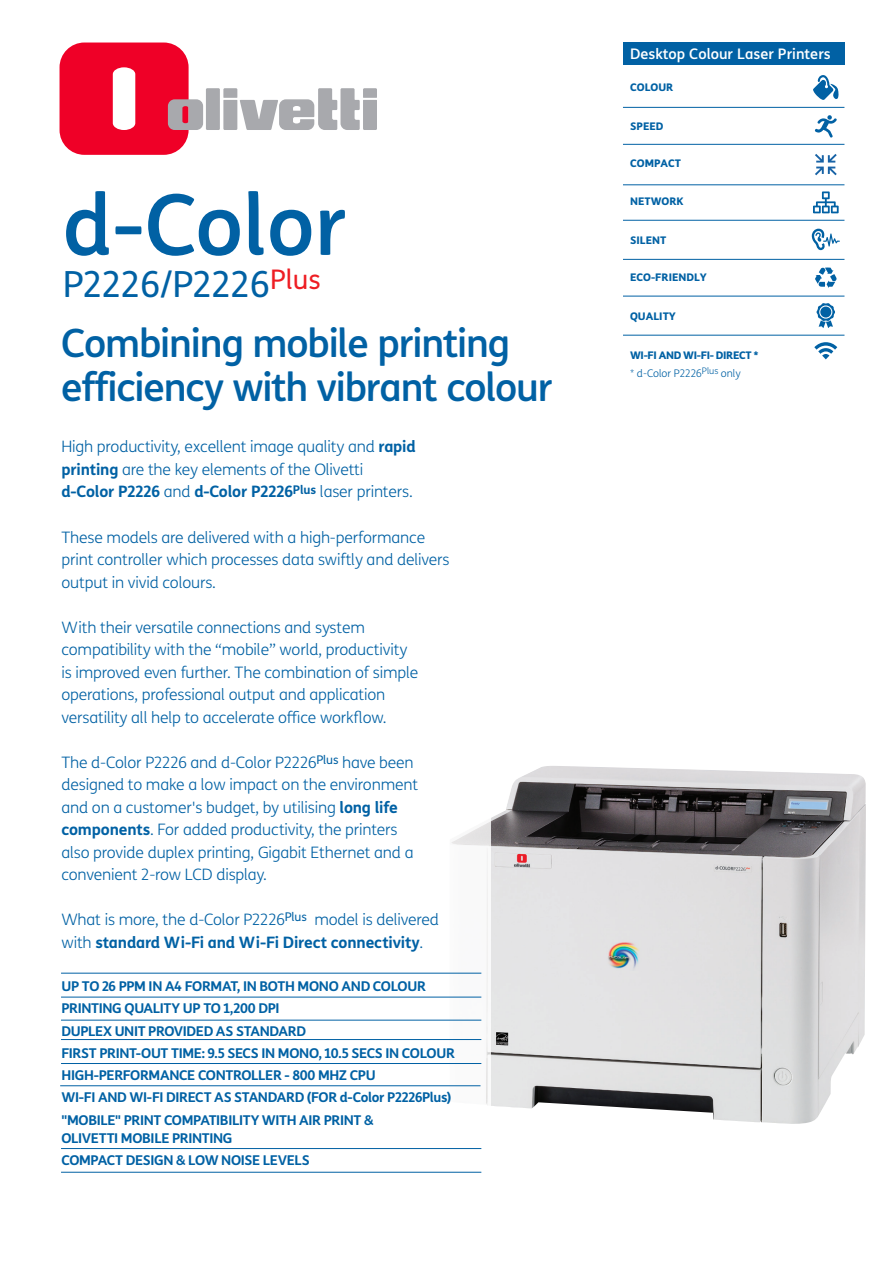
<style>
.page{position:relative;width:893px;height:1263px;background:#fff}
.page>*{position:absolute;margin:0;border:0;box-sizing:border-box;transform-origin:0 0}
.t1{font:500 84px "TIM Sans";color:#0161a4}
.Normale{font:500 39px/43.5px "TIM Sans";letter-spacing:-.03em;color:#0161a4}
.t2{font:36px "TIM Sans";color:#0161a4}
.t3{font:300 15.75px/22.5px "TIM Sans";letter-spacing:-.01em;color:#0161a4}
.Normale-2{font:500 14.55px "TIM Sans";color:#fff}
.t4{font:700 13.5px/18px "TIM Sans";letter-spacing:-.025em;color:#0161a4}
.t5{font:800 10.5px "TIM Sans";color:#0161a4}
.t6{font:800 10.5px "TIM Sans";letter-spacing:-.03em;color:#0161a4}
.t7{font:300 10.5px "TIM Sans";color:#0161a4}
.s1{font-weight:700}
</style>
<div class="page">
<img style="left:491px;top:766px;width:375px;height:358px">
<svg style="left:813px;top:75px;width:26px;height:25px"></svg>
<hr style="left:623px;top:107px;width:221px;height:1px;background:#0161a4">
<hr style="left:623px;top:144px;width:221px;height:1px;background:#0161a4">
<hr style="left:623px;top:185px;width:221px;height:1px;background:#0161a4">
<hr style="left:623px;top:220px;width:221px;height:1px;background:#0161a4">
<hr style="left:623px;top:259px;width:221px;height:1px;background:#0161a4">
<hr style="left:623px;top:296px;width:221px;height:1px;background:#0161a4">
<hr style="left:623px;top:335px;width:221px;height:1px;background:#0161a4">
<div style="left:623px;top:42px;width:221px;height:23px;background:#0161a4"></div>
<svg style="left:812px;top:229px;width:28px;height:21px"></svg>
<svg style="left:815px;top:267px;width:22px;height:21px"></svg>
<svg style="left:814px;top:342px;width:23px;height:17px"></svg>
<hr style="left:60px;top:1085px;width:420px;height:1px;background:#0161a4">
<hr style="left:61px;top:1020px;width:420px;height:1px;background:#0161a4">
<hr style="left:61px;top:973px;width:420px;height:1px;background:#0161a4">
<hr style="left:61px;top:1148px;width:420px;height:1px;background:#0161a4">
<hr style="left:61px;top:1063px;width:420px;height:1px;background:#0161a4">
<hr style="left:61px;top:997px;width:420px;height:1px;background:#0161a4">
<hr style="left:61px;top:1172px;width:420px;height:1px;background:#0161a4">
<hr style="left:61px;top:1039px;width:420px;height:1px;background:#0161a4">
<svg style="left:815px;top:154px;width:22px;height:21px"></svg>
<svg style="left:815px;top:115px;width:22px;height:23px"></svg>
<svg style="left:813px;top:191px;width:26px;height:22px"></svg>
<svg style="left:816px;top:303px;width:19px;height:25px"></svg>
<div style="left:820px;top:307px;width:11px;height:11px;background:#0161a4;border-radius:50%"></div>
<svg style="left:60px;top:43px;width:143px;height:112px"></svg>
<div style="left:206px;top:88px;width:14px;height:42px;background:#a8a9ad"></div>
<svg style="left:223px;top:88px;width:154px;height:42px"></svg>
<p class="t1" style="left:63px;top:163px;width:285px">d-Color</p>
<p class="t2" style="left:63px;top:259px;width:260px">P2226/P2226<sup>Plus</sup></p>
<p class="Normale" style="left:61px;top:320px;width:493px">Combining mobile printing efficiency with vibrant colour</p>
<p class="t3" style="left:61px;top:435px;width:356px">High productivity, excellent image quality and <span class="s1">rapid printing</span> are the key elements of the Olivetti <span class="s1">d-Color P2226</span> and <span class="s1">d-Color P2226</span><sup>Plus</sup> laser printers.</p>
<p class="t3" style="left:61px;top:525px;width:390px">These models are delivered with a high-performance print controller which processes data swiftly and delivers output in vivid colours.</p>
<p class="t3" style="left:61px;top:615px;width:358px">With their versatile connections and system compatibility with the “mobile” world, productivity is improved even further. The combination of simple operations, professional output and application versatility all help to accelerate office workflow.</p>
<p class="t3" style="left:61px;top:750px;width:358px">The d-Color P2226 and d-Color P2226<sup>Plus</sup> have been designed to make a low impact on the environment and on a customer's budget, by utilising <span class="s1">long life components</span>. For added productivity, the printers also provide duplex printing, Gigabit Ethernet and a convenient 2-row LCD display.</p>
<p class="t3" style="left:61px;top:908px;width:379px">What is more, the d-Color P2226<sup>Plus</sup> model is delivered with <span class="s1">standard Wi-Fi and Wi-Fi Direct connectivity</span>.</p>
<p class="t4" style="left:61px;top:977px;width:366px">UP TO 26 PPM IN A4 FORMAT, IN BOTH MONO AND COLOUR</p>
<p class="t4" style="left:61px;top:999px;width:220px">PRINTING QUALITY UP TO 1,200 DPI</p>
<p class="t4" style="left:61px;top:1021px;width:246px">DUPLEX UNIT PROVIDED AS STANDARD</p>
<p class="t4" style="left:61px;top:1043px;width:395px">FIRST PRINT-OUT TIME: 9.5 SECS IN MONO, 10.5 SECS IN COLOUR</p>
<p class="t4" style="left:61px;top:1066px;width:316px">HIGH-PERFORMANCE CONTROLLER - 800 MHZ CPU</p>
<p class="t4" style="left:61px;top:1088px;width:392px">WI-FI AND WI-FI DIRECT AS STANDARD (FOR d-Color P2226Plus)</p>
<p class="t4" style="left:61px;top:1110px;width:314px">"MOBILE" PRINT COMPATIBILITY WITH AIR PRINT &amp;<br>OLIVETTI MOBILE PRINTING</p>
<p class="t4" style="left:61px;top:1150px;width:250px">COMPACT DESIGN &amp; LOW NOISE LEVELS</p>
<p class="Normale-2" style="left:630px;top:43px;width:202px">Desktop Colour Laser Printers</p>
<p class="t5" style="left:630px;top:79px;width:45px">COLOUR</p>
<p class="t5" style="left:630px;top:118px;width:35px">SPEED</p>
<p class="t5" style="left:630px;top:155px;width:53px">COMPACT</p>
<p class="t5" style="left:630px;top:193px;width:55px">NETWORK</p>
<p class="t5" style="left:630px;top:232px;width:38px">SILENT</p>
<p class="t5" style="left:630px;top:269px;width:78px">ECO-FRIENDLY</p>
<p class="t5" style="left:630px;top:308px;width:47px">QUALITY</p>
<p class="t6" style="left:630px;top:347px;width:130px">WI-FI AND WI-FI- DIRECT *</p>
<p class="t7" style="left:630px;top:366px;width:112px">* d-Color P2226<sup>Plus</sup> only</p>
</div>
